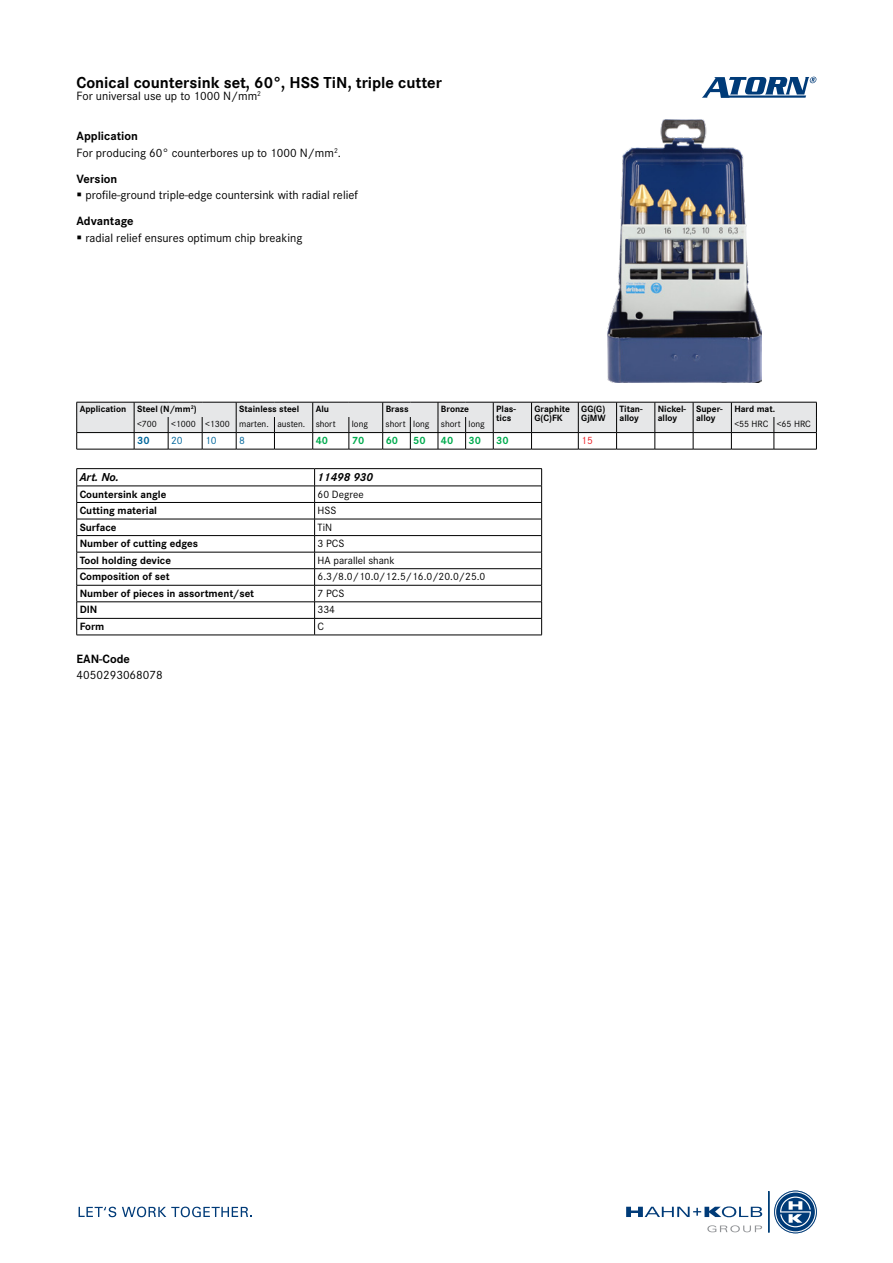
<style>
.page{position:relative;width:893px;height:1263px;background:#fff}
.page>*{position:absolute;margin:0;border:0;box-sizing:border-box;transform-origin:0 0}
.t1{font:700 16.5px "Corporate S Pro";color:#000}
.t2{font:12.45px/16.8px "Corporate S Pro";color:#000}
.t3{font:12.45px "Corporate S";color:#000}
.t4{font:700 12.45px "Corporate S Pro";color:#000}
.t5{font:italic 700 12px "Corporate S Pro";color:#000}
.t6{font:700 10.95px "Corporate S Pro";color:#000}
.t7{font:10.95px "Corporate S Pro";color:#000}
.t8{font:700 10.95px "Corporate S Pro";color:#00ab4e}
.t9{font:10.95px "Corporate S Pro";color:#00669b}
.t10{font:700 10.95px "Corporate S Pro";color:#00669b}
.t11{font:10.95px "Corporate S Pro";color:#ed1d24}
.t12{font:700 9.45px/9.4px "Corporate S Pro";color:#000}
.t13{font:9.45px "Corporate S Pro";color:#000}
.s1{font-weight:700}
</style>
<div class="page">
<img style="left:608px;top:119px;width:153px;height:264px">
<svg style="left:702px;top:77px;width:114px;height:21px"></svg>
<svg style="left:626px;top:1206px;width:136px;height:11px"></svg>
<hr style="left:768px;top:1191px;width:1px;height:41px;background:#003b78">
<svg style="left:775px;top:1191px;width:41px;height:42px"></svg>
<div style="left:774px;top:1191px;width:42px;height:42px;border:2px solid #fff;border-radius:50%"></div>
<div style="left:774px;top:1191px;width:42px;height:42px;border:1px solid #003b78;border-radius:50%"></div>
<svg style="left:707px;top:1225px;width:55px;height:7px"></svg>
<svg style="left:79px;top:1207px;width:37px;height:10px"></svg>
<svg style="left:122px;top:1206px;width:130px;height:11px"></svg>
<svg style="left:76px;top:402px;width:741px;height:48px"></svg>
<hr style="left:774px;top:449px;width:43px;height:1px;background:#000">
<hr style="left:77px;top:468px;width:238px;height:1px;background:#000">
<hr style="left:315px;top:468px;width:227px;height:1px;background:#000">
<hr style="left:77px;top:486px;width:238px;height:1px;background:#000">
<hr style="left:315px;top:486px;width:227px;height:1px;background:#000">
<hr style="left:77px;top:502px;width:238px;height:1px;background:#000">
<hr style="left:315px;top:502px;width:227px;height:1px;background:#000">
<hr style="left:77px;top:519px;width:238px;height:1px;background:#000">
<hr style="left:315px;top:519px;width:227px;height:1px;background:#000">
<hr style="left:77px;top:535px;width:238px;height:1px;background:#000">
<hr style="left:315px;top:535px;width:227px;height:1px;background:#000">
<hr style="left:77px;top:552px;width:238px;height:1px;background:#000">
<hr style="left:315px;top:552px;width:227px;height:1px;background:#000">
<hr style="left:77px;top:568px;width:238px;height:1px;background:#000">
<hr style="left:315px;top:568px;width:227px;height:1px;background:#000">
<hr style="left:77px;top:585px;width:238px;height:1px;background:#000">
<hr style="left:315px;top:585px;width:227px;height:1px;background:#000">
<hr style="left:77px;top:601px;width:238px;height:1px;background:#000">
<hr style="left:315px;top:601px;width:227px;height:1px;background:#000">
<hr style="left:77px;top:618px;width:238px;height:1px;background:#000">
<svg style="left:76px;top:469px;width:1px;height:166px"></svg>
<hr style="left:77px;top:635px;width:238px;height:1px;background:#000">
<hr style="left:315px;top:618px;width:227px;height:1px;background:#000">
<svg style="left:314px;top:469px;width:1px;height:166px"></svg>
<svg style="left:541px;top:469px;width:1px;height:166px"></svg>
<hr style="left:315px;top:635px;width:227px;height:1px;background:#000">
<h1 class="t1" style="left:77px;top:69px;width:367px">Conical countersink set, 60°, HSS TiN, triple cutter</h1>
<p class="t3" style="left:77px;top:87px;width:186px">For universal use up to 1000 N/mm<sup>2</sup></p>
<p class="t2" style="left:77px;top:127px;width:266px"><span class="s1">Application<br></span>For producing 60° counterbores up to 1000 N/mm<sup>2</sup>.</p>
<p class="t4" style="left:77px;top:169px;width:42px">Version</p>
<p class="t2" style="left:85px;top:186px;width:274px">profile-ground triple-edge countersink with radial relief</p>
<p class="t4" style="left:77px;top:211px;width:59px">Advantage</p>
<p class="t2" style="left:85px;top:228px;width:219px">radial relief ensures optimum chip breaking</p>
<p class="t12" style="left:80px;top:403px;width:119px">Application Steel (N/mm<sup>2</sup>)</p>
<p class="t12" style="left:239px;top:403px;width:62px">Stainless steel</p>
<p class="t12" style="left:316px;top:403px;width:15px">Alu</p>
<p class="t12" style="left:386px;top:403px;width:25px">Brass</p>
<p class="t12" style="left:441px;top:403px;width:30px">Bronze</p>
<p class="t12" style="left:496px;top:403px;width:21px">Plas&shy;tics</p>
<p class="t12" style="left:534px;top:403px;width:37px">Graphite<br>G(C)FK</p>
<p class="t12" style="left:581px;top:403px;width:26px">GG(G)<br>GjMW</p>
<p class="t12" style="left:619px;top:403px;width:25px">Titan&shy;alloy</p>
<p class="t12" style="left:658px;top:403px;width:30px">Nickel&shy;alloy</p>
<p class="t12" style="left:696px;top:403px;width:28px">Super&shy;alloy</p>
<p class="t12" style="left:734px;top:403px;width:42px">Hard mat.</p>
<p class="t13" style="left:137px;top:417px;width:21px">&lt;700</p>
<p class="t13" style="left:171px;top:417px;width:166px">&lt;1000 &lt;1300 marten. austen. short</p>
<p class="t13" style="left:352px;top:417px;width:18px">long</p>
<p class="t13" style="left:386px;top:417px;width:101px">short long short long</p>
<p class="t13" style="left:734px;top:417px;width:78px">&lt;55 HRC &lt;65 HRC</p>
<p class="t10" style="left:137px;top:432px;width:14px">30</p>
<p class="t9" style="left:171px;top:433px;width:13px">20</p>
<p class="t9" style="left:205px;top:433px;width:13px">10</p>
<p class="t9" style="left:239px;top:433px;width:7px">8</p>
<p class="t8" style="left:316px;top:432px;width:14px">40</p>
<p class="t8" style="left:352px;top:432px;width:14px">70</p>
<p class="t8" style="left:386px;top:432px;width:14px">60</p>
<p class="t8" style="left:413px;top:432px;width:14px">50</p>
<p class="t8" style="left:441px;top:432px;width:14px">40</p>
<p class="t8" style="left:469px;top:432px;width:14px">30</p>
<p class="t8" style="left:496px;top:432px;width:14px">30</p>
<p class="t11" style="left:581px;top:433px;width:13px">15</p>
<p class="t5" style="left:80px;top:468px;width:41px">Art. No.</p>
<p class="t5" style="left:318px;top:468px;width:57px">11498 930</p>
<p class="t6" style="left:80px;top:485px;width:88px">Countersink angle</p>
<p class="t7" style="left:318px;top:486px;width:48px">60 Degree</p>
<p class="t6" style="left:80px;top:502px;width:79px">Cutting material</p>
<p class="t7" style="left:318px;top:502px;width:20px">HSS</p>
<p class="t6" style="left:80px;top:518px;width:38px">Surface</p>
<p class="t7" style="left:318px;top:519px;width:16px">TiN</p>
<p class="t6" style="left:80px;top:535px;width:120px">Number of cutting edges</p>
<p class="t7" style="left:318px;top:536px;width:28px">3 PCS</p>
<p class="t6" style="left:80px;top:551px;width:93px">Tool holding device</p>
<p class="t7" style="left:318px;top:552px;width:79px">HA parallel shank</p>
<p class="t6" style="left:80px;top:568px;width:91px">Composition of set</p>
<p class="t7" style="left:318px;top:569px;width:169px">6.3/8.0/10.0/12.5/16.0/20.0/25.0</p>
<p class="t6" style="left:80px;top:585px;width:176px">Number of pieces in assortment/set</p>
<p class="t7" style="left:318px;top:585px;width:28px">7 PCS</p>
<p class="t6" style="left:80px;top:601px;width:19px">DIN</p>
<p class="t7" style="left:318px;top:602px;width:19px">334</p>
<p class="t6" style="left:80px;top:618px;width:26px">Form</p>
<p class="t7" style="left:318px;top:618px;width:8px">C</p>
<p class="t4" style="left:77px;top:649px;width:55px">EAN-Code</p>
<p class="t2" style="left:77px;top:666px;width:88px">4050293068078</p>
</div>
